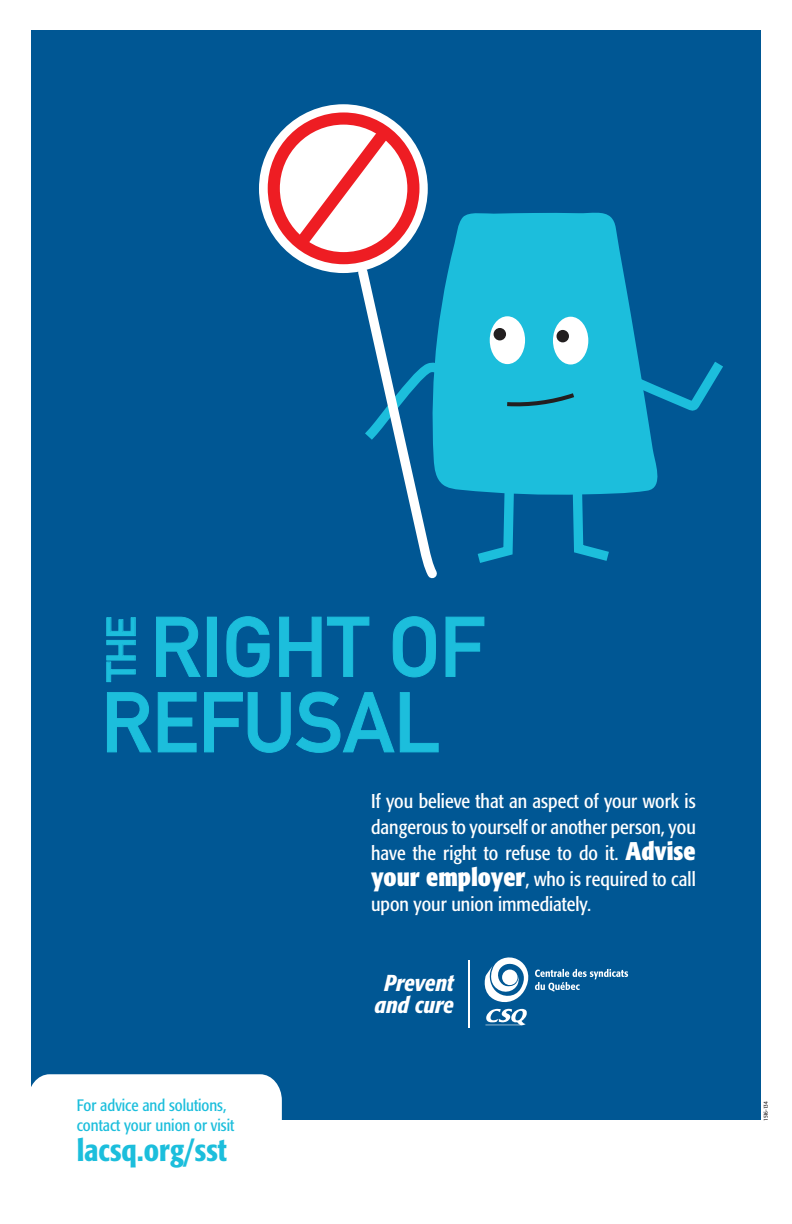
<style>
.page{position:relative;width:792px;height:1224px;background:#fff}
.page>*{position:absolute;margin:0;border:0;box-sizing:border-box;transform-origin:0 0}
.t1{font:83.3px/75.4px "DIN Mittelschrift";color:#1cbedc;text-align:center}
.t2{font:40px "DIN Mittelschrift";color:#1cbedc}
.t3{font:500 condensed 30.7px "Formata";color:#1cbedc}
.t4{font:italic 500 condensed 22.9px/22.9px "Formata";color:#fff;text-align:center}
.t5{font:condensed 19.8px/25.8px "Formata";color:#fff;text-align:justify}
.t6{font:condensed 16.4px/19.7px "Formata";color:#1cbedc}
.t7{font:condensed 6px "Formata";letter-spacing:-.07em;color:#231f20}
.s1{font-weight:700;font-size:25.3px}
</style>
<div class="page">
<div style="left:31px;top:30px;width:729px;height:1089px;background:#005794"></div>
<svg style="left:452px;top:212px;width:206px;height:283px;background:#18b1d3"></svg>
<svg style="left:467px;top:442px;width:53px;height:121px"></svg>
<svg style="left:567px;top:440px;width:52px;height:121px"></svg>
<div style="left:490px;top:316px;width:35px;height:48px;background:#fff;border-radius:50%"></div>
<div style="left:553px;top:317px;width:35px;height:47px;background:#fff;border-radius:50%"></div>
<div style="left:494px;top:328px;width:12px;height:12px;background:#231f20;border-radius:50%"></div>
<div style="left:556px;top:330px;width:13px;height:12px;background:#231f20;border-radius:50%"></div>
<svg style="left:261px;top:106px;width:165px;height:165px;background:#fcdedf"></svg>
<div style="left:268px;top:112px;width:151px;height:152px;border:12px solid #ee1d23;border-radius:50%"></div>
<svg style="left:285px;top:118px;width:167px;height:460px"></svg>
<svg style="left:503px;top:390px;width:76px;height:18px"></svg>
<svg style="left:606px;top:351px;width:117px;height:67px"></svg>
<div style="left:31px;top:1074px;width:251px;height:46px;background:#fff"></div>
<svg style="left:156px;top:617px;width:45px;height:60px"></svg>
<div style="left:207px;top:617px;width:10px;height:60px;border:1px solid #1cbedc"></div>
<svg style="left:226px;top:616px;width:44px;height:61px"></svg>
<svg style="left:279px;top:617px;width:90px;height:60px"></svg>
<svg style="left:393px;top:616px;width:43px;height:61px"></svg>
<svg style="left:445px;top:617px;width:39px;height:60px"></svg>
<svg style="left:107px;top:692px;width:45px;height:60px"></svg>
<svg style="left:158px;top:692px;width:39px;height:60px"></svg>
<svg style="left:204px;top:692px;width:235px;height:61px"></svg>
<svg style="left:106px;top:617px;width:30px;height:65px"></svg>
<hr style="left:485px;top:1025px;width:37px;height:1px;background:#fff">
<svg style="left:484px;top:957px;width:144px;height:68px"></svg>
<hr style="left:468px;top:960px;width:1px;height:68px;background:#fff">
<h1 class="t1" style="left:101px;top:609px;width:385px">RIGHT OF<br>REFUSAL</h1>
<h2 class="t2" style="left:98px;top:682px;width:67px;rotate:-90deg">THE</h2>
<p class="t5" style="left:371px;top:789px;width:326px">If you believe that an aspect of your work is dangerous to yourself or another person, you have the right to refuse to do it. <span class="s1">Advise your employer</span>, who is required to call upon your union immediately.</p>
<p class="t6" style="left:77px;top:1095px;width:159px">For advice and solutions, contact your union or visit</p>
<h3 class="t3" style="left:77px;top:1132px;width:152px">lacsq.org/sst</h3>
<p class="t4" style="left:375px;top:971px;width:80px">Prevent and cure</p>
<p class="t7" style="left:762px;top:1120px;width:21px;rotate:-90deg">1516-134</p>
</div>
